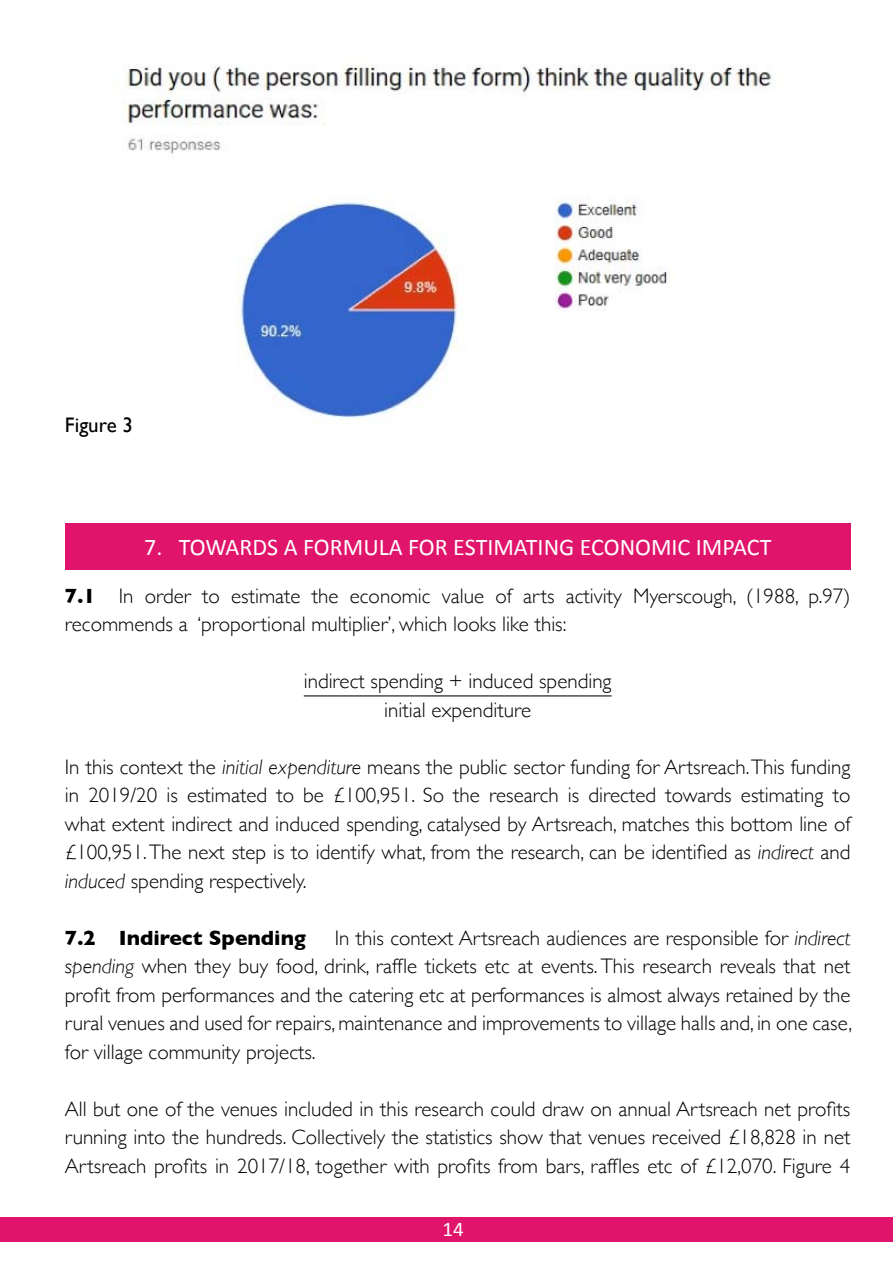
<style>
.page{position:relative;width:893px;height:1263px;background:#fff}
.page>*{position:absolute;margin:0;border:0;box-sizing:border-box;transform-origin:0 0}
.t1{font:24px "Calibri";color:#fff}
.t2{font:300 21px/28.5px "Gill Sans";color:#000;text-align:justify}
.t3{font:700 21px "Gill Sans";color:#000}
.t4{font:21px "Gill Sans";color:#000}
.t5{font:21px "Calibri";color:#fff}
.s1{font-weight:700}
.s2{font-style:italic}
</style>
<div class="page">
<img style="left:122px;top:64px;width:650px;height:356px">
<hr style="left:304px;top:695px;width:308px;height:1px;background:#000">
<div style="left:1px;top:1217px;width:892px;height:25px;background:#e1146c"></div>
<div style="left:65px;top:523px;width:785px;height:46px;background:#e1146c"></div>
<p class="t4" style="left:65px;top:412px;width:70px">Figure 3</p>
<p class="t1" style="left:144px;top:532px;width:629px">7. TOWARDS A FORMULA FOR ESTIMATING ECONOMIC IMPACT</p>
<p class="t2" style="left:65px;top:581px;width:787px"><span class="s1">7.1</span> In order to estimate the economic value of arts activity Myerscough, (1988, p.97) recommends a ‘proportional multiplier’, which looks like this:</p>
<p class="t2" style="left:304px;top:666px;width:309px;text-align:center">indirect spending + induced spending initial expenditure</p>
<p class="t2" style="left:65px;top:752px;width:787px">In this context the <span class="s2">initial expenditure</span> means the public sector funding for Artsreach. This funding in 2019/20 is estimated to be £100,951. So the research is directed towards estimating to what extent indirect and induced spending, catalysed by Artsreach, matches this bottom line of £100,951. The next step is to identify what, from the research, can be identified as <span class="s2">indirect</span> and <span class="s2">induced</span> spending respectively.</p>
<p class="t3" style="left:65px;top:921px;width:242px">7.2 Indirect Spending</p>
<p class="t2" style="left:65px;top:923px;width:789px;text-indent:270px">In this context Artsreach audiences are responsible for <span class="s2">indirect spending</span> when they buy food, drink, raffle tickets etc at events. This research reveals that net profit from performances and the catering etc at performances is almost always retained by the rural venues and used for repairs, maintenance and improvements to village halls and, in one case, for village community projects.</p>
<p class="t2" style="left:65px;top:1094px;width:787px">All but one of the venues included in this research could draw on annual Artsreach net profits running into the hundreds. Collectively the statistics show that venues received £18,828 in net Artsreach profits in 2017/18, together with profits from bars, raffles etc of £12,070. Figure 4</p>
<p class="t5" style="left:443px;top:1216px;width:23px">14</p>
</div>
